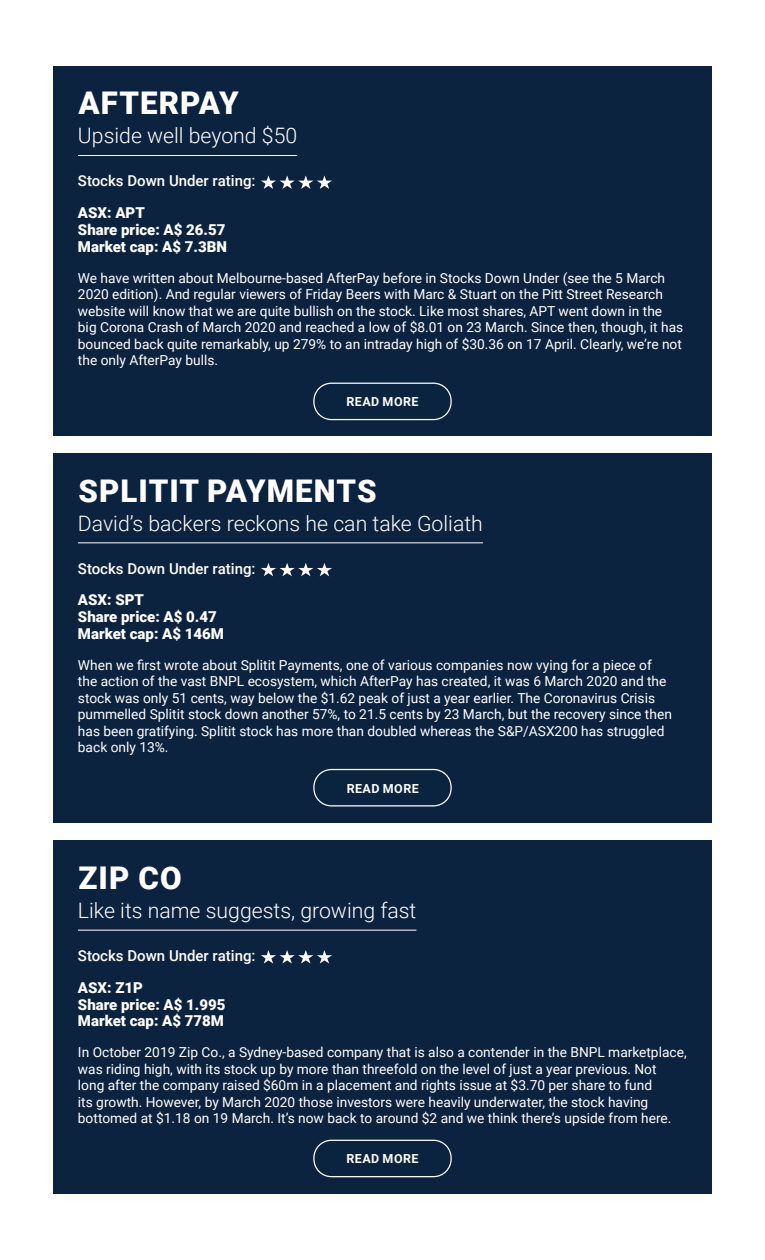
<style>
.page{position:relative;width:765px;height:1260px;background:#fff}
.page>*{position:absolute;margin:0;border:0;box-sizing:border-box;transform-origin:0 0}
.t1{font:900 31.25px "Roboto";letter-spacing:.035em;color:#fff}
.t2{font:300 21.25px "Roboto";color:#fff}
.t3{font:900 15px/16.9px "Roboto";color:#fff}
.t4{font:500 15px "Roboto";color:#fff}
.t5{font:13.75px/16.5px "Roboto";color:#fff}
.t6{font:700 12.5px "Roboto";letter-spacing:.035em;color:#fff}
</style>
<div class="page">
<div style="left:53px;top:66px;width:659px;height:370px;background:#0c233f"></div>
<hr style="left:78px;top:155px;width:219px;height:1px;background:#fff">
<svg style="left:261px;top:175px;width:71px;height:14px"></svg>
<div style="left:313px;top:383px;width:139px;height:37px;border:1px solid #fff;border-radius:18px"></div>
<div style="left:53px;top:453px;width:659px;height:370px;background:#0c233f"></div>
<hr style="left:78px;top:543px;width:405px;height:1px;background:#fff">
<svg style="left:261px;top:563px;width:71px;height:13px"></svg>
<div style="left:313px;top:769px;width:139px;height:37px;border:1px solid #fff;border-radius:18px"></div>
<div style="left:53px;top:841px;width:659px;height:353px;background:#0c233f"></div>
<hr style="left:78px;top:930px;width:338px;height:1px;background:#fff">
<svg style="left:261px;top:950px;width:71px;height:14px"></svg>
<div style="left:313px;top:1140px;width:139px;height:37px;border:1px solid #fff;border-radius:18px"></div>
<h1 class="t1" style="left:79px;top:81px;width:162px">AFTERPAY</h1>
<h2 class="t2" style="left:78px;top:121px;width:221px">Upside well beyond $50</h2>
<p class="t4" style="left:78px;top:170px;width:179px">Stocks Down Under rating:</p>
<p class="t3" style="left:78px;top:204px;width:151px">ASX: APT<br>Share price: A$ 26.57<br>Market cap: A$ 7.3BN</p>
<p class="t5" style="left:78px;top:269px;width:607px">We have written about Melbourne-based AfterPay before in Stocks Down Under (see the 5 March 2020 edition). And regular viewers of Friday Beers with Marc &amp; Stuart on the Pitt Street Research website will know that we are quite bullish on the stock. Like most shares, APT went down in the big Corona Crash of March 2020 and reached a low of $8.01 on 23 March. Since then, though, it has bounced back quite remarkably, up 279% to an intraday high of $30.36 on 17 April. Clearly, we’re not the only AfterPay bulls.</p>
<p class="t6" style="left:346px;top:393px;width:74px">READ MORE</p>
<h1 class="t1" style="left:79px;top:469px;width:300px">SPLITIT PAYMENTS</h1>
<h2 class="t2" style="left:78px;top:508px;width:406px">David’s backers reckons he can take Goliath</h2>
<p class="t4" style="left:78px;top:558px;width:179px">Stocks Down Under rating:</p>
<p class="t3" style="left:78px;top:591px;width:148px">ASX: SPT<br>Share price: A$ 0.47<br>Market cap: A$ 146M</p>
<p class="t5" style="left:78px;top:656px;width:595px">When we first wrote about Splitit Payments, one of various companies now vying for a piece of the action of the vast BNPL ecosystem, which AfterPay has created, it was 6 March 2020 and the stock was only 51 cents, way below the $1.62 peak of just a year earlier. The Coronavirus Crisis pummelled Splitit stock down another 57%, to 21.5 cents by 23 March, but the recovery since then has been gratifying. Splitit stock has more than doubled whereas the S&amp;P/ASX200 has struggled back only 13%.</p>
<p class="t6" style="left:347px;top:780px;width:74px">READ MORE</p>
<h1 class="t1" style="left:79px;top:856px;width:105px">ZIP CO</h1>
<h2 class="t2" style="left:78px;top:896px;width:340px">Like its name suggests, growing fast</h2>
<p class="t4" style="left:78px;top:945px;width:179px">Stocks Down Under rating:</p>
<p class="t3" style="left:78px;top:978px;width:149px">ASX: Z1P<br>Share price: A$ 1.995<br>Market cap: A$ 778M</p>
<p class="t5" style="left:78px;top:1044px;width:610px">In October 2019 Zip Co., a Sydney-based company that is also a contender in the BNPL marketplace, was riding high, with its stock up by more than threefold on the level of just a year previous. Not<br>long after the company raised $60m in a placement and rights issue at $3.70 per share to fund<br>its growth. However, by March 2020 those investors were heavily underwater, the stock having bottomed at $1.18 on 19 March. It’s now back to around $2 and we think there’s upside from here.</p>
<p class="t6" style="left:346px;top:1150px;width:74px">READ MORE</p>
</div>
